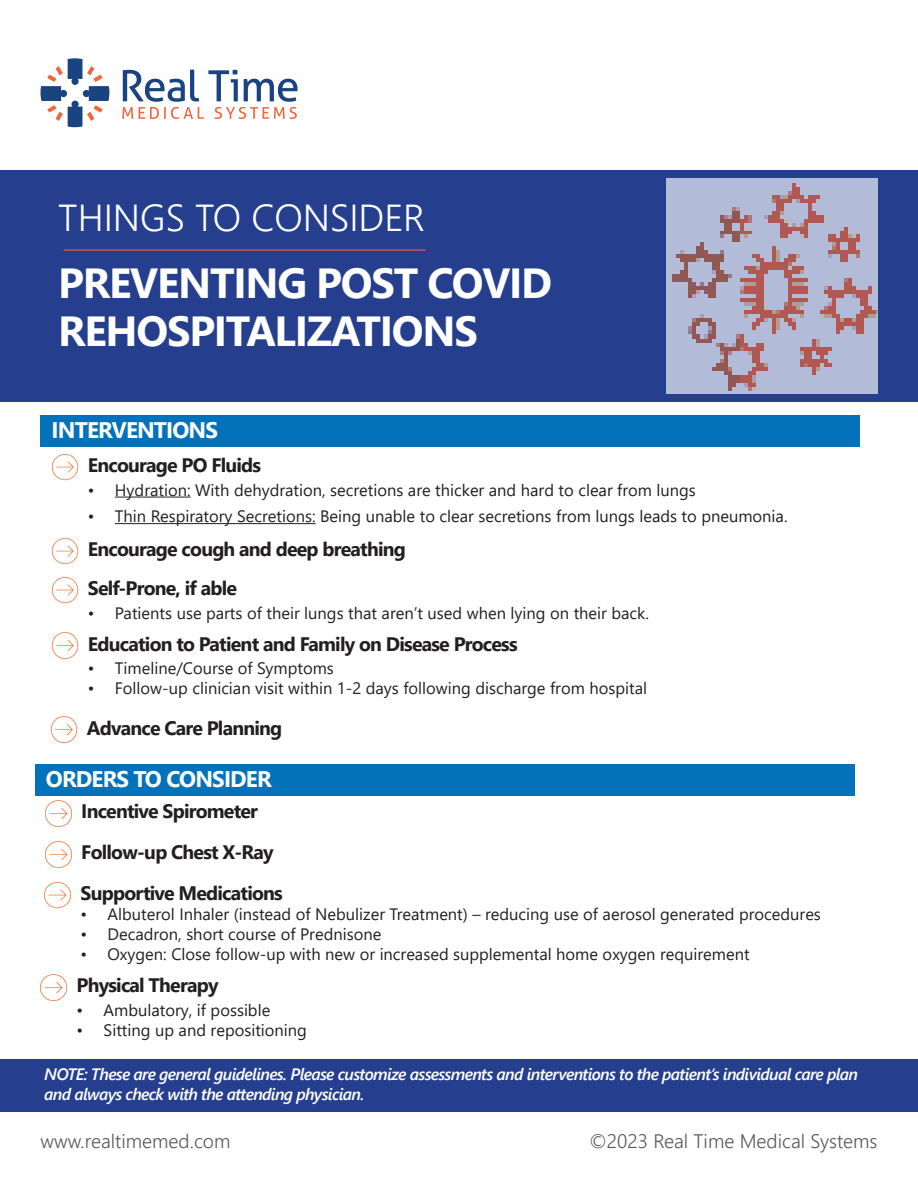
<style>
.page{position:relative;width:918px;height:1188px;background:#fff}
.page>*{position:absolute;margin:0;border:0;box-sizing:border-box;transform-origin:0 0}
.t1{font:700 42px/48px "Segoe UI";letter-spacing:-.03em;color:#fff}
.t2{font:300 37.5px "Segoe UI";color:#fff}
.t3{font:700 22.5px "Segoe UI";letter-spacing:-.04em;color:#fff}
.t4{font:700 19.5px "Segoe UI";letter-spacing:-.04em;color:#231f20}
.t5{font:300 19.5px "Segoe UI";color:#57585a}
.t6{font:16.5px "Segoe UI";color:#231f20}
.t7{font:italic 600 16.5px/19.8px "Segoe UI";letter-spacing:-.04em;color:#fff}
</style>
<div class="page">
<div style="left:0;top:171px;width:918px;height:231px;background:#253f8e"></div>
<svg style="left:40px;top:58px;width:69px;height:69px"></svg>
<svg style="left:122px;top:70px;width:176px;height:49px"></svg>
<hr style="left:64px;top:250px;width:362px;height:1px;background:#f2653b">
<img style="left:667px;top:178px;width:211px;height:216px">
<div style="left:40px;top:415px;width:820px;height:32px;background:#0372bb"></div>
<hr style="left:115px;top:497px;width:76px;height:1px;background:#231f20">
<hr style="left:115px;top:523px;width:201px;height:1px;background:#231f20">
<img style="left:52px;top:454px;width:26px;height:26px">
<img style="left:52px;top:538px;width:26px;height:26px">
<img style="left:52px;top:577px;width:26px;height:26px">
<img style="left:52px;top:633px;width:26px;height:26px">
<img style="left:51px;top:716px;width:26px;height:27px">
<div style="left:35px;top:764px;width:819px;height:32px;background:#0372bb"></div>
<img style="left:45px;top:800px;width:26px;height:27px">
<div style="left:0;top:1059px;width:918px;height:53px;background:#253f8e"></div>
<img style="left:45px;top:841px;width:26px;height:27px">
<img style="left:44px;top:882px;width:27px;height:26px">
<img style="left:40px;top:974px;width:27px;height:27px">
<p class="t2" style="left:58px;top:183px;width:368px">THINGS TO CONSIDER</p>
<p class="t1" style="left:58px;top:256px;width:495px">PREVENTING POST COVID<br>REHOSPITALIZATIONS</p>
<p class="t3" style="left:52px;top:409px;width:168px">INTERVENTIONS</p>
<p class="t4" style="left:88px;top:447px;width:175px">Encourage PO Fluids</p>
<p class="t6" style="left:88px;top:474px;width:610px">• Hydration: With dehydration, secretions are thicker and hard to clear from lungs</p>
<p class="t6" style="left:88px;top:501px;width:701px">• Thin Respiratory Secretions: Being unable to clear secretions from lungs leads to pneumonia.</p>
<p class="t4" style="left:88px;top:530px;width:319px">Encourage cough and deep breathing</p>
<p class="t4" style="left:88px;top:570px;width:151px">Self-Prone, if able</p>
<p class="t6" style="left:88px;top:597px;width:563px">• Patients use parts of their lungs that aren’t used when lying on their back.</p>
<p class="t4" style="left:88px;top:625px;width:431px">Education to Patient and Family on Disease Process</p>
<p class="t6" style="left:88px;top:653px;width:247px">• Timeline/Course of Symptoms</p>
<p class="t6" style="left:88px;top:673px;width:561px">• Follow-up clinician visit within 1-2 days following discharge from hospital</p>
<p class="t4" style="left:87px;top:709px;width:197px">Advance Care Planning</p>
<p class="t3" style="left:46px;top:758px;width:227px">ORDERS TO CONSIDER</p>
<p class="t4" style="left:81px;top:793px;width:178px">Incentive Spirometer</p>
<p class="t4" style="left:81px;top:834px;width:194px">Follow-up Chest X-Ray</p>
<p class="t4" style="left:81px;top:875px;width:204px">Supportive Medications</p>
<p class="t6" style="left:81px;top:899px;width:742px">• Albuterol Inhaler (instead of Nebulizer Treatment) – reducing use of aerosol generated procedures</p>
<p class="t6" style="left:81px;top:919px;width:302px">• Decadron, short course of Prednisone</p>
<p class="t6" style="left:81px;top:938px;width:671px">• Oxygen: Close follow-up with new or increased supplemental home oxygen requirement</p>
<p class="t4" style="left:77px;top:967px;width:143px">Physical Therapy</p>
<p class="t6" style="left:77px;top:995px;width:195px">• Ambulatory, if possible</p>
<p class="t6" style="left:77px;top:1014px;width:232px">• Sitting up and repositioning</p>
<p class="t7" style="left:44px;top:1062px;width:815px">NOTE: These are general guidelines. Please customize assessments and interventions to the patient’s individual care plan and always check with the attending physician.</p>
<p class="t5" style="left:40px;top:1122px;width:192px">www.realtimemed.com</p>
<p class="t5" style="left:590px;top:1122px;width:289px">©2023 Real Time Medical Systems</p>
</div>
